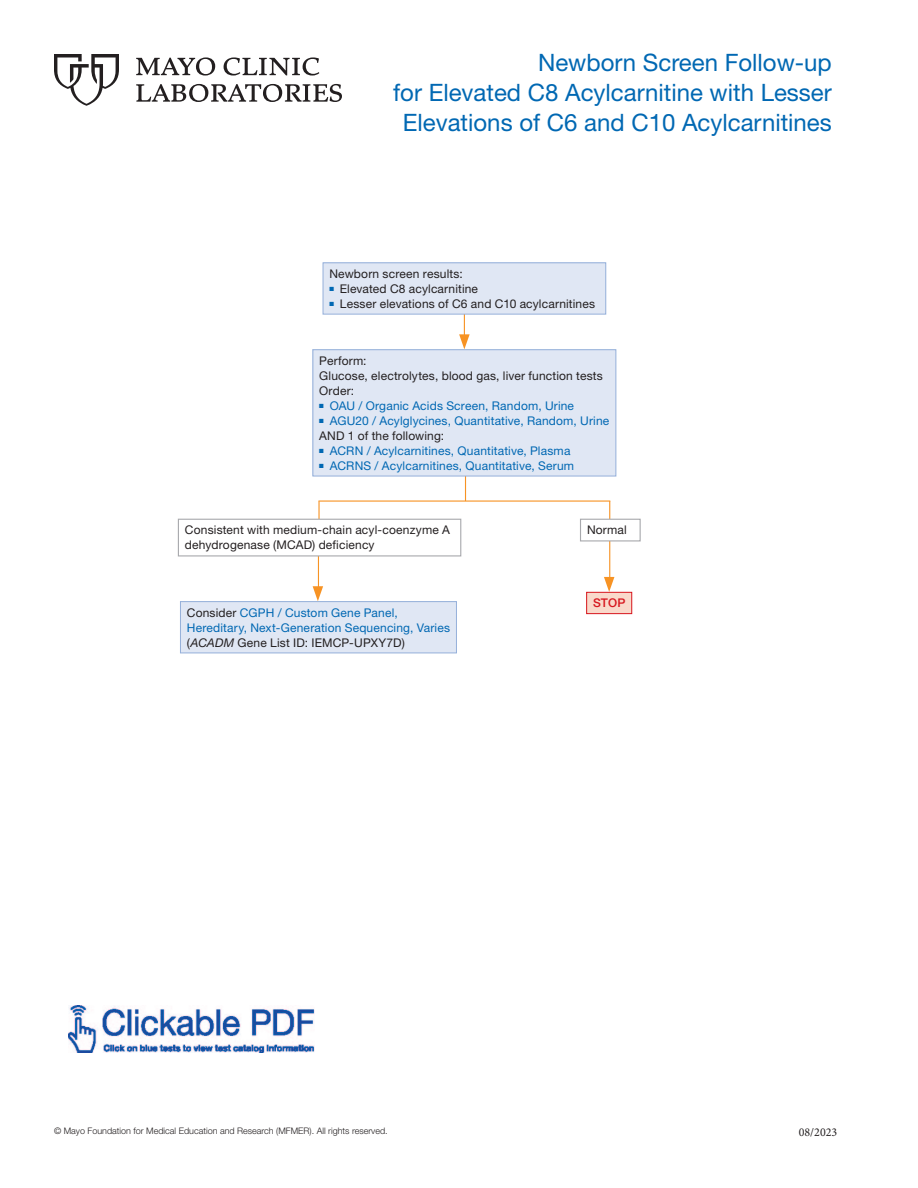
<style>
.page{position:relative;width:918px;height:1188px;background:#fff}
.page>*{position:absolute;margin:0;border:0;box-sizing:border-box;transform-origin:0 0}
.t1{font:24px/30px "Helvetica Neue LT Std";color:#0168b3;text-align:right}
.t2{font:12px/15px "Helvetica Neue LT Std";letter-spacing:.015em;color:#0168b3}
.t3{font:12px/15px "Helvetica Neue LT Std";letter-spacing:.015em;color:#231f20}
.t4{font:12px "Minion Pro";color:#231f20}
.t5{font:500 12px "Helvetica Neue LT Std";color:#d7171f}
.t6{font:300 9px "Helvetica Neue LT Std";color:#231f20}
.s1{color:#231f20}
.s2{font-style:italic;color:#231f20}
</style>
<div class="page">
<svg style="left:54px;top:54px;width:65px;height:52px"></svg>
<svg style="left:136px;top:84px;width:206px;height:18px"></svg>
<svg style="left:136px;top:57px;width:183px;height:19px"></svg>
<hr style="left:465px;top:464px;width:1px;height:37px;background:#f79324">
<hr style="left:318px;top:500px;width:292px;height:2px;background:#f79324">
<svg style="left:609px;top:501px;width:1px;height:18px"></svg>
<hr style="left:609px;top:527px;width:1px;height:54px;background:#f79324">
<hr style="left:318px;top:534px;width:1px;height:61px;background:#f79324">
<hr style="left:318px;top:501px;width:2px;height:28px;background:#f79324">
<hr style="left:464px;top:305px;width:1px;height:33px;background:#f79324">
<svg style="left:604px;top:577px;width:10px;height:15px"></svg>
<svg style="left:313px;top:586px;width:10px;height:15px"></svg>
<svg style="left:459px;top:334px;width:11px;height:15px"></svg>
<div style="left:323px;top:263px;width:283px;height:51px;background:#e0e7f4"></div>
<div style="left:323px;top:262px;width:283px;height:53px;border:1px solid #95b0da"></div>
<div style="left:313px;top:350px;width:303px;height:126px;background:#e0e7f4"></div>
<div style="left:313px;top:349px;width:303px;height:127px;border:1px solid #95b0da"></div>
<div style="left:178px;top:519px;width:283px;height:37px;background:#fff"></div>
<div style="left:178px;top:519px;width:283px;height:37px;border:1px solid #a8a9ad"></div>
<div style="left:581px;top:519px;width:59px;height:22px;background:#fff"></div>
<div style="left:580px;top:519px;width:61px;height:22px;border:1px solid #a8a9ad"></div>
<div style="left:180px;top:602px;width:276px;height:51px;background:#e0e7f4"></div>
<div style="left:180px;top:601px;width:277px;height:52px;border:1px solid #95b0da"></div>
<div style="left:587px;top:592px;width:45px;height:22px;background:#f9d9cb"></div>
<div style="left:586px;top:592px;width:46px;height:22px;border:1px solid #d7171f"></div>
<img style="left:69px;top:1005px;width:246px;height:47px">
<h1 class="t1" style="left:393px;top:47px;width:440px">Newborn Screen Follow-up<br>for Elevated C8 Acylcarnitine with Lesser<br>Elevations of C6 and C10 Acylcarnitines</h1>
<p class="t3" style="left:329px;top:266px;width:135px">Newborn screen results:</p>
<p class="t3" style="left:329px;top:281px;width:150px"><sup>■</sup> Elevated C8 acylcarnitine</p>
<p class="t3" style="left:329px;top:296px;width:267px"><sup>■</sup> Lesser elevations of C6 and C10 acylcarnitines</p>
<p class="t3" style="left:319px;top:353px;width:285px">Perform:<br>Glucose, electrolytes, blood gas, liver function tests<br>Order:</p>
<p class="t2" style="left:319px;top:398px;width:256px">■ OAU / Organic Acids Screen, Random, Urine</p>
<p class="t2" style="left:319px;top:413px;width:292px">■ AGU20 / Acylglycines, Quantitative, Random, Urine<br><span class="s1">AND 1 of the following:</span></p>
<p class="t2" style="left:319px;top:443px;width:253px">■ ACRN / Acylcarnitines, Quantitative, Plasma</p>
<p class="t2" style="left:319px;top:458px;width:256px">■ ACRNS / Acylcarnitines, Quantitative, Serum</p>
<p class="t3" style="left:185px;top:522px;width:267px">Consistent with medium-chain acyl-coenzyme A dehydrogenase (MCAD) deficiency</p>
<p class="t3" style="left:587px;top:522px;width:41px">Normal</p>
<p class="t2" style="left:187px;top:605px;width:265px"><span class="s1">Consider</span> CGPH / Custom Gene Panel,<br>Hereditary, Next-Generation Sequencing, Varies <span class="s1">(</span><span class="s2">ACADM</span> <span class="s1">Gene List ID: IEMCP-UPXY7D)</span></p>
<p class="t5" style="left:593px;top:596px;width:34px">STOP</p>
<p class="t6" style="left:54px;top:1125px;width:335px">© Mayo Foundation for Medical Education and Research (MFMER). All rights reserved.</p>
<p class="t4" style="left:799px;top:1124px;width:40px">08/2023</p>
</div>
